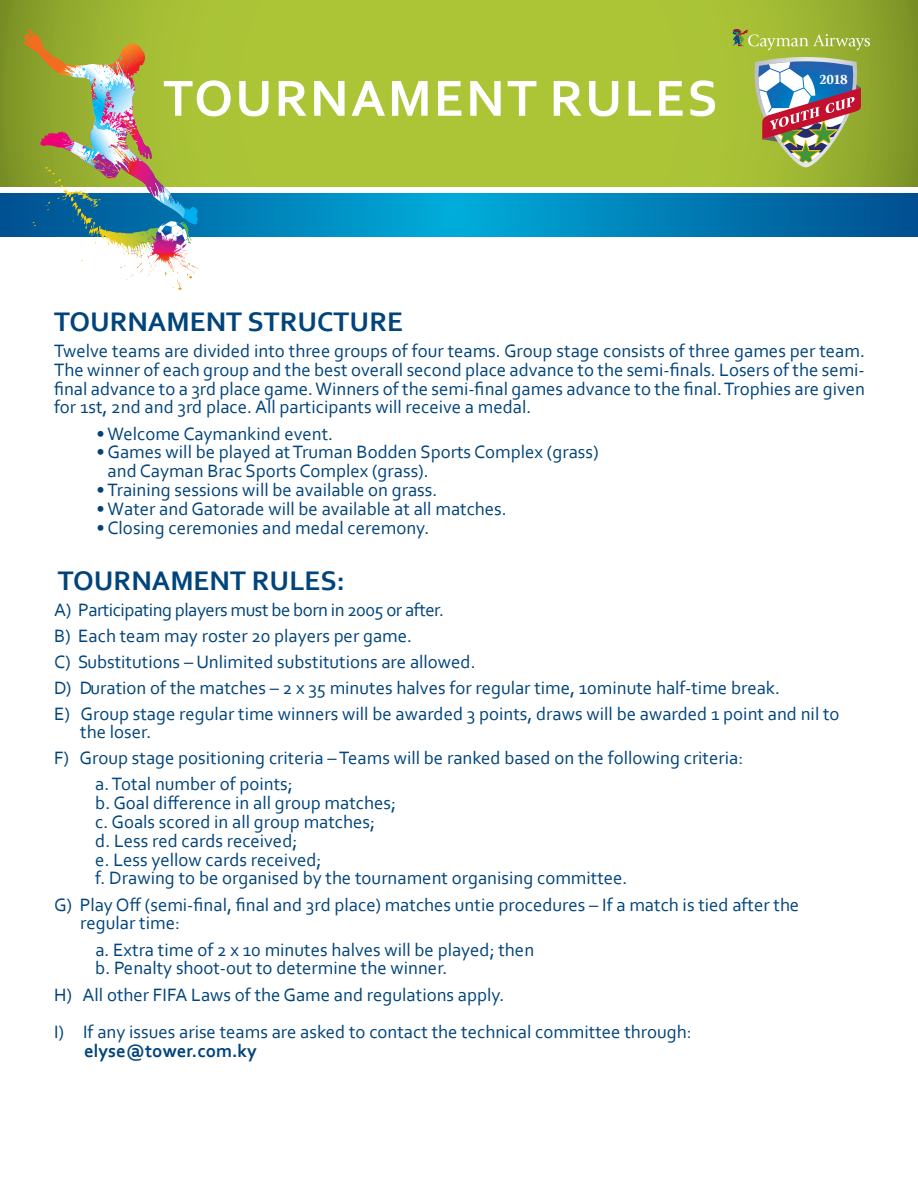
<style>
.page{position:relative;width:918px;height:1188px;background:#fff}
.page>*{position:absolute;margin:0;border:0;box-sizing:border-box;transform-origin:0 0}
.t1{font:700 53.25px "Corbel";letter-spacing:.04em;color:#fff}
.t2{font:700 28.2px "Corbel";color:#00447b}
.t3{font:18.75px/18.8px "Corbel";color:#00447b}
.t4{font:18.75px "Corbel";letter-spacing:-.025em;color:#00447b}
.t5{font:700 18.75px "Corbel";color:#00447b}
.t6{font:700 13.65px "Marion";color:#fff}
</style>
<div class="page">
<svg style="left:0;top:0;width:918px;height:187px;background:#a5be34"></svg>
<svg style="left:0;top:193px;width:918px;height:44px;background:#0081b8"></svg>
<svg style="left:733px;top:29px;width:137px;height:21px;background:#a5b94c"></svg>
<svg style="left:751px;top:57px;width:110px;height:110px;background:#999781"></svg>
<img style="left:23px;top:29px;width:176px;height:224px">
<p class="t1" style="left:163px;top:65px;width:556px">TOURNAMENT RULES</p>
<p class="t6" style="left:819px;top:72px;width:30px">2018</p>
<p class="t2" style="left:54px;top:304px;width:351px">TOURNAMENT STRUCTURE</p>
<p class="t3" style="left:54px;top:341px;width:813px;text-align:justify">Twelve teams are divided into three groups of four teams. Group stage consists of three games per team.<br>The winner of each group and the best overall second place advance to the semi-finals. Losers of the semi&shy;final advance to a 3rd place game. Winners of the semi-final games advance to the final. Trophies are given for 1st, 2nd and 3rd place. All participants will receive a medal.</p>
<p class="t3" style="left:97px;top:424px;width:238px">•Welcome Caymankind event.</p>
<p class="t3" style="left:108px;top:442px;width:493px;text-indent:-11px">•Games will be played at Truman Bodden Sports Complex (grass) and Cayman Brac Sports Complex (grass).</p>
<p class="t3" style="left:97px;top:480px;width:342px">• Training sessions will be available on grass.</p>
<p class="t3" style="left:97px;top:499px;width:412px">•Water and Gatorade will be available at all matches.</p>
<p class="t3" style="left:97px;top:518px;width:334px">•Closing ceremonies and medal ceremony.</p>
<p class="t2" style="left:58px;top:563px;width:289px">TOURNAMENT RULES:</p>
<p class="t4" style="left:54px;top:598px;width:392px">A) Participating players must be born in 2005 or after.</p>
<p class="t3" style="left:54px;top:626px;width:360px">B) Each team may roster 20 players per game.</p>
<p class="t3" style="left:54px;top:652px;width:423px">C) Substitutions – Unlimited substitutions are allowed.</p>
<p class="t3" style="left:54px;top:678px;width:728px">D) Duration of the matches – 2 x 35 minutes halves for regular time, 10minute half-time break.</p>
<p class="t3" style="left:80px;top:704px;width:761px;text-indent:-26px">E) Group stage regular time winners will be awarded 3 points, draws will be awarded 1 point and nil to the loser.</p>
<p class="t3" style="left:54px;top:748px;width:691px">F) Group stage positioning criteria – Teams will be ranked based on the following criteria:</p>
<p class="t3" style="left:95px;top:774px;width:199px">a. Total number of points;</p>
<p class="t3" style="left:95px;top:793px;width:302px">b. Goal difference in all group matches;</p>
<p class="t3" style="left:95px;top:812px;width:281px">c. Goals scored in all group matches;</p>
<p class="t3" style="left:95px;top:831px;width:204px">d. Less red cards received;</p>
<p class="t3" style="left:95px;top:850px;width:228px">e. Less yellow cards received;</p>
<p class="t3" style="left:95px;top:868px;width:534px">f. Drawing to be organised by the tournament organising committee.</p>
<p class="t3" style="left:80px;top:895px;width:721px;text-indent:-26px">G) Play Off (semi-final, final and 3rd place) matches untie procedures – If a match is tied after the regular time:</p>
<p class="t3" style="left:95px;top:940px;width:440px">a. Extra time of 2 x 10 minutes halves will be played; then</p>
<p class="t3" style="left:95px;top:958px;width:354px">b. Penalty shoot-out to determine the winner.</p>
<p class="t3" style="left:54px;top:975px;width:639px;line-height:37.5px">H) All other FIFA Laws of the Game and regulations apply.<br>I) If any issues arise teams are asked to contact the technical committee through:</p>
<p class="t5" style="left:84px;top:1039px;width:174px">elyse@tower.com.ky</p>
</div>
